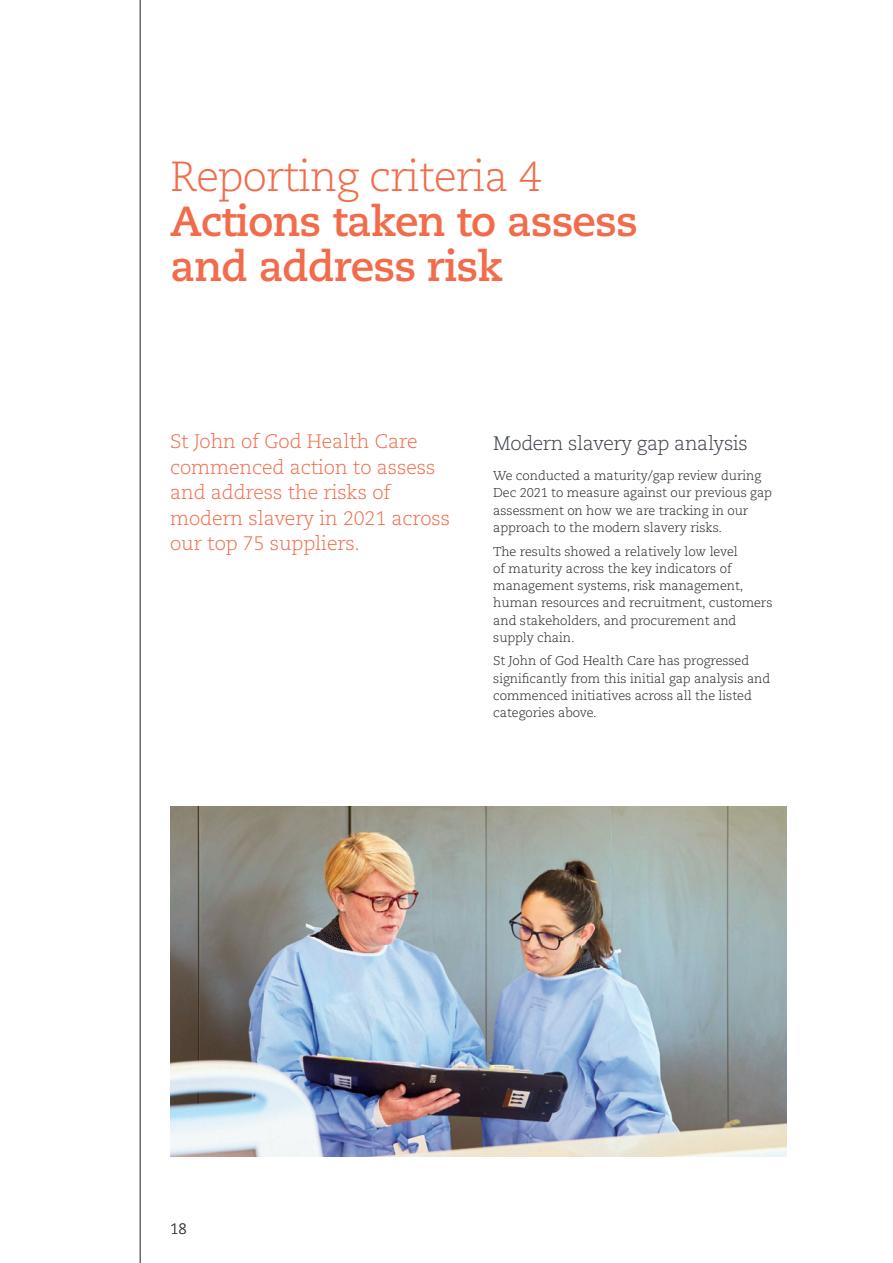
<style>
.page{position:relative;width:893px;height:1263px;background:#fff}
.page>*{position:absolute;margin:0;border:0;box-sizing:border-box;transform-origin:0 0}
.H1_Orange_bold{font:700 42px/45px "Caecilia";letter-spacing:-.02em;color:#f26b4a}
.H1_Orange_light{font:300 42px "Caecilia";letter-spacing:-.02em;color:#f26b4a}
.H2_Grey{font:300 19.5px/25.5px "Caecilia";letter-spacing:-.005em;color:#f26b4a}
.GREY_H2{font:300 19.5px "Caecilia";letter-spacing:-.02em;color:#3b3f4a}
.t1{font:300 15px "Caecilia";color:#3b3f4a}
.BODY_CAECILIA_8_5PT{font:300 12.75px/17.2px "Caecilia";letter-spacing:-.005em;color:#231f20}
</style>
<div class="page">
<hr style="left:892px;top:0;width:1px;height:1263px;background:#f6cdbe">
<img style="left:170px;top:806px;width:617px;height:351px">
<hr style="left:140px;top:0;width:1px;height:1263px;background:#231f20">
<p class="H1_Orange_light" style="left:170px;top:153px;width:373px">Reporting criteria 4</p>
<p class="H1_Orange_bold" style="left:170px;top:200px;width:469px">Actions taken to assess and address risk</p>
<p class="H2_Grey" style="left:170px;top:429px;width:282px">St John of God Health Care commenced action to assess and address the risks of modern slavery in 2021 across our top 75 suppliers.</p>
<p class="GREY_H2" style="left:493px;top:432px;width:256px">Modern slavery gap analysis</p>
<p class="BODY_CAECILIA_8_5PT" style="left:493px;top:467px;width:280px">We conducted a maturity/gap review during Dec 2021 to measure against our previous gap assessment on how we are tracking in our approach to the modern slavery risks.</p>
<p class="BODY_CAECILIA_8_5PT" style="left:493px;top:543px;width:281px">The results showed a relatively low level<br>of maturity across the key indicators of management systems, risk management, human resources and recruitment, customers and stakeholders, and procurement and supply chain.</p>
<p class="BODY_CAECILIA_8_5PT" style="left:493px;top:653px;width:278px">St John of God Health Care has progressed significantly from this initial gap analysis and commenced initiatives across all the listed categories above.</p>
<p class="t1" style="left:170px;top:1220px;width:18px">18</p>
</div>
